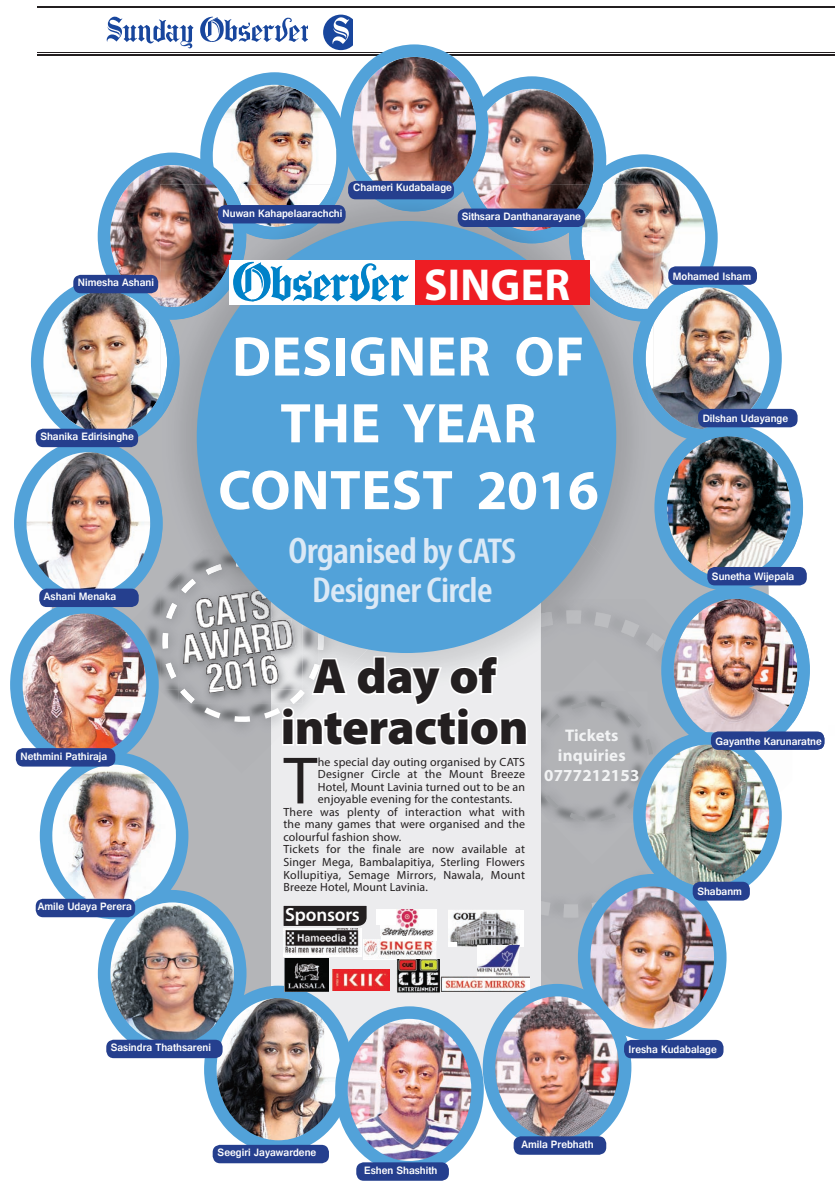
<style>
.page{position:relative;width:835px;height:1195px;background:#fff}
.page>*{position:absolute;margin:0;border:0;box-sizing:border-box;transform-origin:0 0}
.t1{font:67.5px "Myriad Pro";color:#231f20}
.t2{font:700 56.38px/66.8px "Myriad Pro";letter-spacing:.01em;color:#fff;text-align:center}
.t3{font:900 49.88px/50.6px "Myriad Pro";letter-spacing:-.01em;color:#231f20;text-align:center}
.t4{font:700 45px "Myriad Pro";letter-spacing:.01em;color:#fff;scale:.96 1}
.t5{font:600 condensed 37.25px "Myriad Pro";letter-spacing:-.02em;color:#dbe9f6;scale:1.09 1}
.t6{font:600 condensed 36.12px "Myriad Pro";letter-spacing:-.02em;color:#dbe9f6;scale:1.09 1}
.t7{font:600 19px "Myriad Pro";letter-spacing:-.01em;color:#fff}
.t8{font:700 16.88px/20px "Myriad Pro";letter-spacing:.01em;color:#f2f3f4;text-align:center}
.t9{font:11.88px "Myriad Pro";letter-spacing:.01em;color:#231f20}
.t10{font:700 11.25px "Gautami";color:#fff;scale:.95 1}
.s1{font-size:36.12px}
</style>
<div class="page">
<hr style="left:37px;top:52px;width:797px;height:1px;background:#231f20">
<hr style="left:37px;top:54px;width:797px;height:2px;background:#231f20">
<hr style="left:37px;top:6px;width:797px;height:2px;background:#231f20">
<img style="left:10px;top:15px;width:793px;height:1152px">
<img style="left:792px;top:497px;width:28px;height:235px">
<img style="left:792px;top:497px;width:10px;height:53px">
<img style="left:792px;top:616px;width:17px;height:107px">
<img style="left:792px;top:750px;width:11px;height:30px">
<div style="left:213px;top:1144px;width:116px;height:19px;background:#253f8e;border-radius:8px"></div>
<div style="left:513px;top:1136px;width:93px;height:18px;background:#253f8e;border-radius:8px"></div>
<div style="left:356px;top:1162px;width:93px;height:18px;background:#253f8e;border-radius:8px"></div>
<div style="left:348px;top:181px;width:106px;height:18px;background:#253f8e;border-radius:8px"></div>
<div style="left:624px;top:1039px;width:99px;height:19px;background:#253f8e;border-radius:8px"></div>
<div style="left:710px;top:731px;width:114px;height:19px;background:#253f8e;border-radius:8px"></div>
<div style="left:707px;top:567px;width:99px;height:18px;background:#253f8e;border-radius:8px"></div>
<div style="left:698px;top:409px;width:99px;height:18px;background:#253f8e;border-radius:8px"></div>
<div style="left:668px;top:266px;width:88px;height:19px;background:#253f8e;border-radius:7px"></div>
<div style="left:457px;top:208px;width:128px;height:19px;background:#253f8e;border-radius:8px"></div>
<div style="left:218px;top:205px;width:127px;height:18px;background:#253f8e;border-radius:8px"></div>
<div style="left:73px;top:275px;width:85px;height:18px;background:#253f8e;border-radius:8px"></div>
<div style="left:36px;top:428px;width:102px;height:19px;background:#253f8e;border-radius:8px"></div>
<div style="left:39px;top:588px;width:100px;height:19px;background:#253f8e;border-radius:8px"></div>
<div style="left:16px;top:748px;width:99px;height:18px;background:#253f8e;border-radius:8px"></div>
<div style="left:36px;top:898px;width:99px;height:19px;background:#253f8e;border-radius:8px"></div>
<div style="left:106px;top:1039px;width:116px;height:19px;background:#253f8e;border-radius:8px"></div>
<div style="left:692px;top:881px;width:57px;height:19px;background:#253f8e;border-radius:8px"></div>
<img style="left:820px;top:732px;width:4px;height:17px">
<p class="t10" style="left:353px;top:181px;width:105px">Chameri Kudabalage</p>
<p class="t10" style="left:78px;top:276px;width:82px">Nimesha Ashani</p>
<p class="t10" style="left:40px;top:430px;width:100px">Shanika Edirisinghe</p>
<p class="t10" style="left:44px;top:589px;width:78px">Ashani Menaka</p>
<p class="t10" style="left:20px;top:749px;width:93px">Nethmini Pathiraja</p>
<p class="t10" style="left:38px;top:899px;width:100px">Amile Udaya Perera</p>
<p class="t10" style="left:222px;top:206px;width:128px">Nuwan Kahapelaarachchi</p>
<p class="t10" style="left:461px;top:210px;width:127px">Sithsara Danthanarayane</p>
<h3 class="t4" style="left:424px;top:255px;width:153px">SINGER</h3>
<h2 class="t2" style="left:218px;top:321px;width:382px">DESIGNER OF<br>THE YEAR<br>CONTEST 2016</h2>
<h3 class="t5" style="left:288px;top:528px;width:210px">Organised <span class="s1">by CATS</span></h3>
<h3 class="t6" style="left:312px;top:567px;width:167px">Designer Circle</h3>
<h3 class="t3" style="left:281px;top:649px;width:249px">A day of interaction</h3>
<h1 class="t1" style="left:283px;top:739px;width:35px">T</h1>
<p class="t9" style="left:318px;top:754px;width:208px">he special day outing organised by CATS</p>
<p class="t9" style="left:318px;top:767px;width:208px">Designer Circle at the Mount Breeze</p>
<p class="t9" style="left:318px;top:779px;width:208px">Hotel, Mount Lavinia turned out to be an</p>
<p class="t9" style="left:318px;top:792px;width:196px">enjoyable evening for the contestants.</p>
<p class="t9" style="left:283px;top:804px;width:243px">There was plenty of interaction what with</p>
<p class="t9" style="left:283px;top:817px;width:243px">the many games that were organised and the</p>
<p class="t9" style="left:283px;top:829px;width:119px">colourful fashion show.</p>
<p class="t9" style="left:283px;top:842px;width:243px">Tickets for the finale are now available at</p>
<p class="t9" style="left:283px;top:854px;width:243px">Singer Mega, Bambalapitiya, Sterling Flowers</p>
<p class="t9" style="left:283px;top:867px;width:243px">Kollupitiya, Semage Mirrors, Nawala, Mount</p>
<p class="t9" style="left:283px;top:879px;width:146px">Breeze Hotel, Mount Lavinia.</p>
<h3 class="t7" style="left:285px;top:902px;width:76px">Sponsors</h3>
<h3 class="t8" style="left:544px;top:725px;width:97px">Tickets inquiries<br>0777212153</h3>
<p class="t10" style="left:672px;top:269px;width:84px">Mohamed Isham</p>
<p class="t10" style="left:702px;top:411px;width:91px">Dilshan Udayange</p>
<p class="t10" style="left:711px;top:569px;width:88px">Sunetha Wijepala</p>
<p class="t10" style="left:715px;top:734px;width:113px">Gayanthe Karunaratne</p>
<p class="t10" style="left:697px;top:884px;width:48px">Shabanm</p>
<p class="t10" style="left:111px;top:1040px;width:107px">Sasindra Thathsareni</p>
<p class="t10" style="left:628px;top:1042px;width:94px">Iresha Kudabalage</p>
<p class="t10" style="left:217px;top:1145px;width:105px">Seegiri Jayawardene</p>
<p class="t10" style="left:364px;top:1163px;width:79px">Eshen Shashith</p>
<p class="t10" style="left:521px;top:1137px;width:77px">Amila Prebhath</p>
</div>
